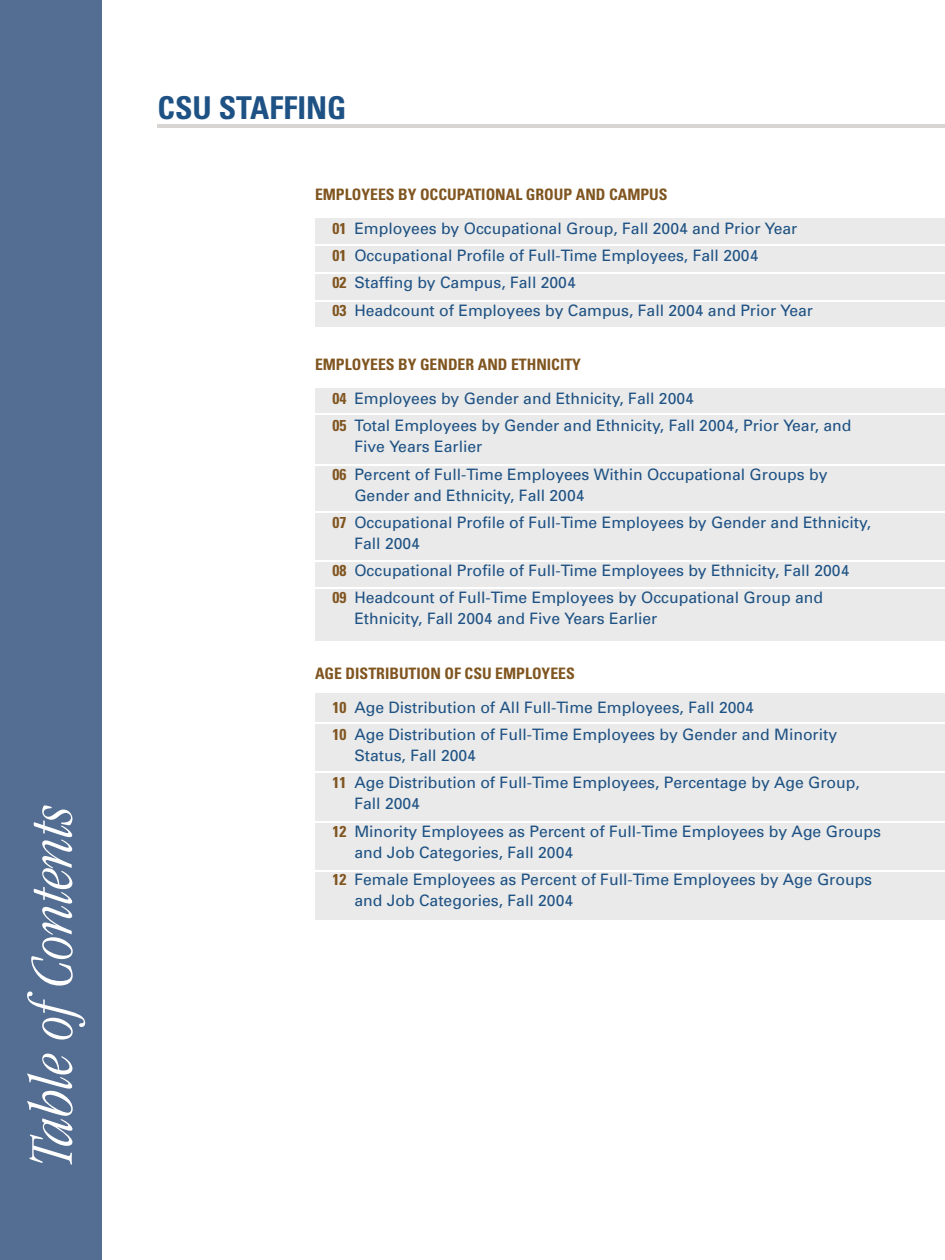
<style>
.page{position:relative;width:945px;height:1260px;background:#fff}
.page>*{position:absolute;margin:0;border:0;box-sizing:border-box;transform-origin:0 0}
.t1{font:italic 300 condensed 63px "Garamond";color:#fff}
.t2{font:700 condensed 31.5px "Univers";color:#1e5184}
.t3{font:15.75px/21px "Univers";color:#1e5184}
.s1{font-weight:700;font-stretch:condensed;color:#805520}
</style>
<div class="page">
<div style="left:0;top:0;width:102px;height:1260px;background:#536e92"></div>
<div style="left:315px;top:693px;width:630px;height:227px;background:#e9eae9"></div>
<hr style="left:315px;top:722px;width:630px;height:2px;background:#fff">
<hr style="left:315px;top:771px;width:630px;height:2px;background:#fff">
<hr style="left:315px;top:821px;width:630px;height:1px;background:#fff">
<hr style="left:315px;top:871px;width:630px;height:1px;background:#fff">
<div style="left:315px;top:386px;width:630px;height:255px;background:#e9eae9"></div>
<hr style="left:315px;top:414px;width:630px;height:1px;background:#fff">
<hr style="left:315px;top:464px;width:630px;height:2px;background:#fff">
<hr style="left:315px;top:511px;width:630px;height:1px;background:#fff">
<hr style="left:315px;top:560px;width:630px;height:2px;background:#fff">
<hr style="left:315px;top:386px;width:630px;height:2px;background:#fff">
<hr style="left:315px;top:588px;width:630px;height:1px;background:#fff">
<div style="left:315px;top:217px;width:630px;height:112px;background:#e9eae9"></div>
<hr style="left:315px;top:244px;width:630px;height:2px;background:#fff">
<hr style="left:315px;top:272px;width:630px;height:2px;background:#fff">
<hr style="left:315px;top:300px;width:630px;height:2px;background:#fff">
<hr style="left:315px;top:328px;width:630px;height:1px;background:#fff">
<hr style="left:315px;top:217px;width:630px;height:1px;background:#fff">
<hr style="left:158px;top:124px;width:787px;height:4px;background:#d8d5d3">
<h1 class="t1" style="left:18px;top:1166px;width:364px;rotate:-90deg">Table of Contents</h1>
<h2 class="t2" style="left:158px;top:88px;width:190px">CSU STAFFING</h2>
<p class="t3" style="left:333px;top:178px;width:466px;line-height:33.6px;text-indent:-18px"><span class="s1">EMPLOYEES BY OCCUPATIONAL GROUP AND CAMPUS<br>01</span> Employees by Occupational Group, Fall 2004 and Prior Year</p>
<p class="t3" style="left:333px;top:242px;width:482px;line-height:27.3px"><span class="s1">01</span> Occupational Profile of Full-Time Employees, Fall 2004<br><span class="s1">02</span> Staffing by Campus, Fall 2004<br><span class="s1">03</span> Headcount of Employees by Campus, Fall 2004 and Prior Year</p>
<p class="t3" style="left:333px;top:348px;width:363px;line-height:33.6px;text-indent:-18px"><span class="s1">EMPLOYEES BY GENDER AND ETHNICITY<br>04</span> Employees by Gender and Ethnicity, Fall 2004</p>
<p class="t3" style="left:354px;top:415px;width:499px;text-indent:-22px"><span class="s1">05</span> Total Employees by Gender and Ethnicity, Fall 2004, Prior Year, and<br>Five Years Earlier</p>
<p class="t3" style="left:354px;top:463px;width:475px;text-indent:-22px"><span class="s1">06</span> Percent of Full-Time Employees Within Occupational Groups by<br>Gender and Ethnicity, Fall 2004</p>
<p class="t3" style="left:354px;top:511px;width:518px;text-indent:-22px"><span class="s1">07</span> Occupational Profile of Full-Time Employees by Gender and Ethnicity,<br>Fall 2004</p>
<p class="t3" style="left:333px;top:557px;width:518px;line-height:27.3px"><span class="s1">08</span> Occupational Profile of Full-Time Employees by Ethnicity, Fall 2004<br><span class="s1">09</span> Headcount of Full-Time Employees by Occupational Group and</p>
<p class="t3" style="left:354px;top:608px;width:305px">Ethnicity, Fall 2004 and Five Years Earlier</p>
<p class="t3" style="left:333px;top:656px;width:423px;line-height:33.6px;text-indent:-18px"><span class="s1">AGE DISTRIBUTION OF CSU EMPLOYEES<br>10</span> Age Distribution of All Full-Time Employees, Fall 2004</p>
<p class="t3" style="left:354px;top:724px;width:484px;text-indent:-22px"><span class="s1">10</span> Age Distribution of Full-Time Employees by Gender and Minority<br>Status, Fall 2004</p>
<p class="t3" style="left:354px;top:772px;width:507px;text-indent:-22px"><span class="s1">11</span> Age Distribution of Full-Time Employees, Percentage by Age Group,<br>Fall 2004</p>
<p class="t3" style="left:354px;top:820px;width:528px;text-indent:-22px"><span class="s1">12</span> Minority Employees as Percent of Full-Time Employees by Age Groups and Job Categories, Fall 2004</p>
<p class="t3" style="left:354px;top:868px;width:519px;text-indent:-22px"><span class="s1">12</span> Female Employees as Percent of Full-Time Employees by Age Groups and Job Categories, Fall 2004</p>
</div>
